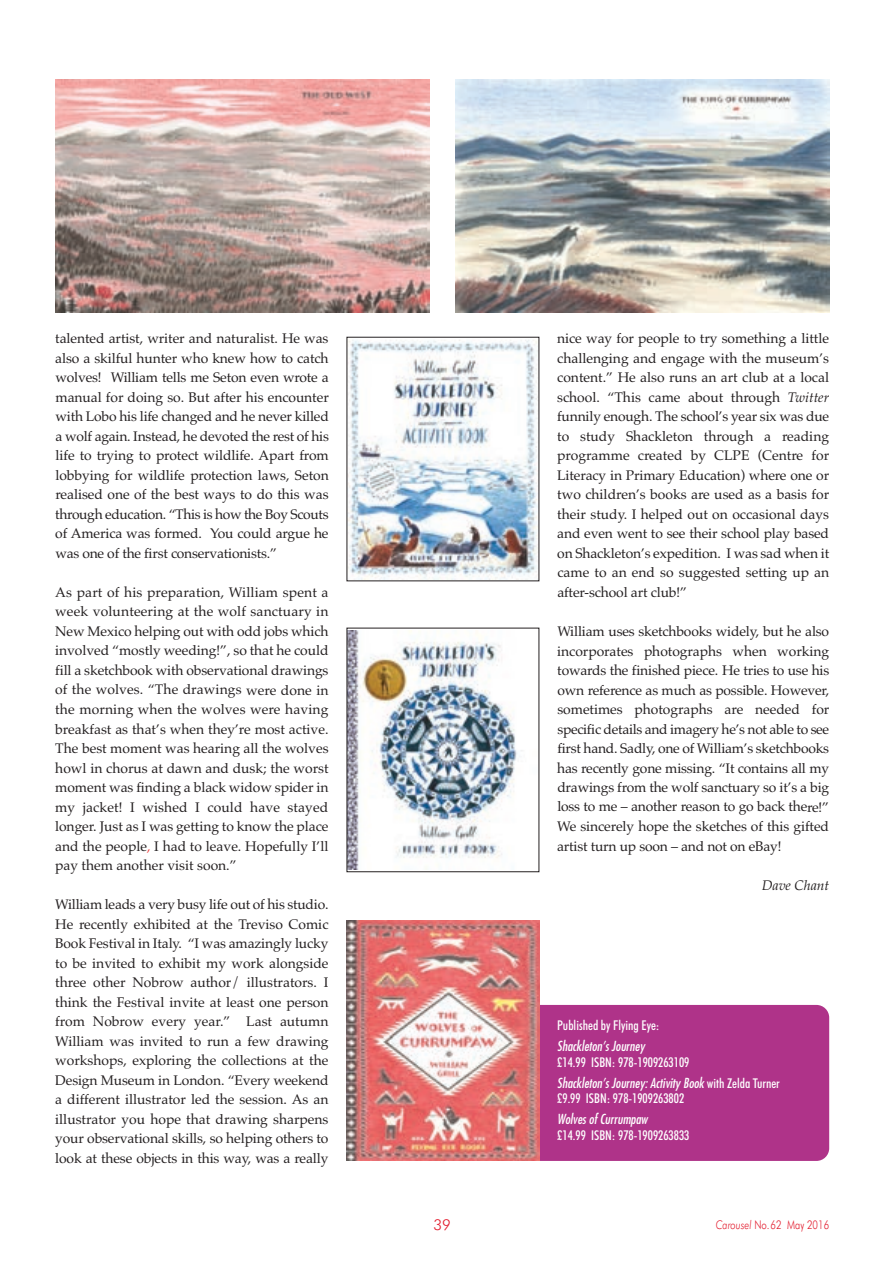
<style>
.page{position:relative;width:893px;height:1263px;background:#fff}
.page>*{position:absolute;margin:0;border:0;box-sizing:border-box;transform-origin:0 0}
.t1{font:300 15px "Futura BT";color:#e2192b}
.t2{font:13.8px/19.5px "Palatino";letter-spacing:-.01em;color:#231f20;text-align:justify}
.t3{font:italic 13.8px "Palatino";color:#231f20}
.t4{font:500 condensed 13.5px "Futura BT";color:#fff}
.t5{font:italic 13.5px "Futura Md Cn BT";color:#fff}
.t6{font:300 12px "Futura BT";color:#e2192b;scale:.8 1}
.s1{color:#ee3f3e}
.s2{font-style:italic}
.s3{font-family:"Futura BT";font-weight:500;font-style:normal;font-stretch:condensed}
</style>
<div class="page">
<div style="left:455px;top:1005px;width:374px;height:156px;background:#af3389;border-radius:13px"></div>
<img style="left:349px;top:340px;width:188px;height:239px">
<img style="left:347px;top:921px;width:192px;height:240px">
<img style="left:349px;top:630px;width:173px;height:240px">
<img style="left:55px;top:79px;width:374px;height:233px">
<img style="left:455px;top:79px;width:374px;height:233px">
<p class="t2" style="left:55px;top:329px;width:275px">talented artist, writer and naturalist. He was also a skilful hunter who knew how to catch wolves! William tells me Seton even wrote a manual for doing so. But after his encounter with Lobo his life changed and he never killed a wolf again. Instead, he devoted the rest of his life to trying to protect wildlife. Apart from lobbying for wildlife protection laws, Seton realised one of the best ways to do this was through education. “This is how the Boy Scouts of America was formed. You could argue he was one of the first conservationists.”</p>
<p class="t2" style="left:55px;top:582px;width:275px">As part of his preparation, William spent a week volunteering at the wolf sanctuary in New Mexico helping out with odd jobs which involved “mostly weeding!”, so that he could fill a sketchbook with observational drawings of the wolves. “The drawings were done in the morning when the wolves were having breakfast as that’s when they’re most active.<br>The best moment was hearing all the wolves howl in chorus at dawn and dusk; the worst moment was finding a black widow spider in my jacket! I wished I could have stayed longer. Just as I was getting to know the place and the people<span class="s1">,</span> I had to leave. Hopefully I’ll pay them another visit soon.”</p>
<p class="t2" style="left:55px;top:894px;width:275px">William leads a very busy life out of his studio.<br>He recently exhibited at the Treviso Comic Book Festival in Italy. “I was amazingly lucky to be invited to exhibit my work alongside three other Nobrow author/ illustrators. I think the Festival invite at least one person from Nobrow every year.” Last autumn William was invited to run a few drawing workshops, exploring the collections at the Design Museum in London. “Every weekend a different illustrator led the session. As an illustrator you hope that drawing sharpens your observational skills, so helping others to look at these objects in this way, was a really</p>
<p class="t2" style="left:557px;top:329px;width:274px">nice way for people to try something a little challenging and engage with the museum’s content.” He also runs an art club at a local school. “This came about through <span class="s2">Twitter </span>funnily enough. The school’s year six was due to study Shackleton through a reading programme created by CLPE (Centre for Literacy in Primary Education) where one or two children’s books are used as a basis for their study. I helped out on occasional days and even went to see their school play based on Shackleton’s expedition. I was sad when it came to an end so suggested setting up an after-school art club!”</p>
<p class="t2" style="left:557px;top:621px;width:274px">William uses sketchbooks widely, but he also incorporates photographs when working towards the finished piece. He tries to use his own reference as much as possible. However, sometimes photographs are needed for specific details and imagery he’s not able to see first hand. Sadly, one of William’s sketchbooks has recently gone missing. “It contains all my drawings from the wolf sanctuary so it’s a big loss to me – another reason to go back there!” We sincerely hope the sketches of this gifted artist turn up soon – and not on eBay!</p>
<p class="t3" style="left:762px;top:877px;width:69px">Dave Chant</p>
<p class="t4" style="left:557px;top:1019px;width:104px">Published by Flying Eye:</p>
<p class="t5" style="left:557px;top:1040px;width:89px">Shackleton’s Journey</p>
<p class="t4" style="left:557px;top:1056px;width:134px">£14.99 ISBN: 978-1909263109</p>
<p class="t5" style="left:557px;top:1076px;width:224px">Shackleton’s Journey: Activity Book <span class="s3">with Zelda Turner</span></p>
<p class="t4" style="left:557px;top:1093px;width:128px">£9.99 ISBN: 978-1909263802</p>
<p class="t5" style="left:557px;top:1113px;width:92px">Wolves of Currumpaw</p>
<p class="t4" style="left:557px;top:1130px;width:134px">£14.99 ISBN: 978-1909263833</p>
<p class="t1" style="left:434px;top:1218px;width:19px">39</p>
<p class="t6" style="left:716px;top:1220px;width:143px"><span class="s2">Carousel</span> No.62 May 2016</p>
</div>
